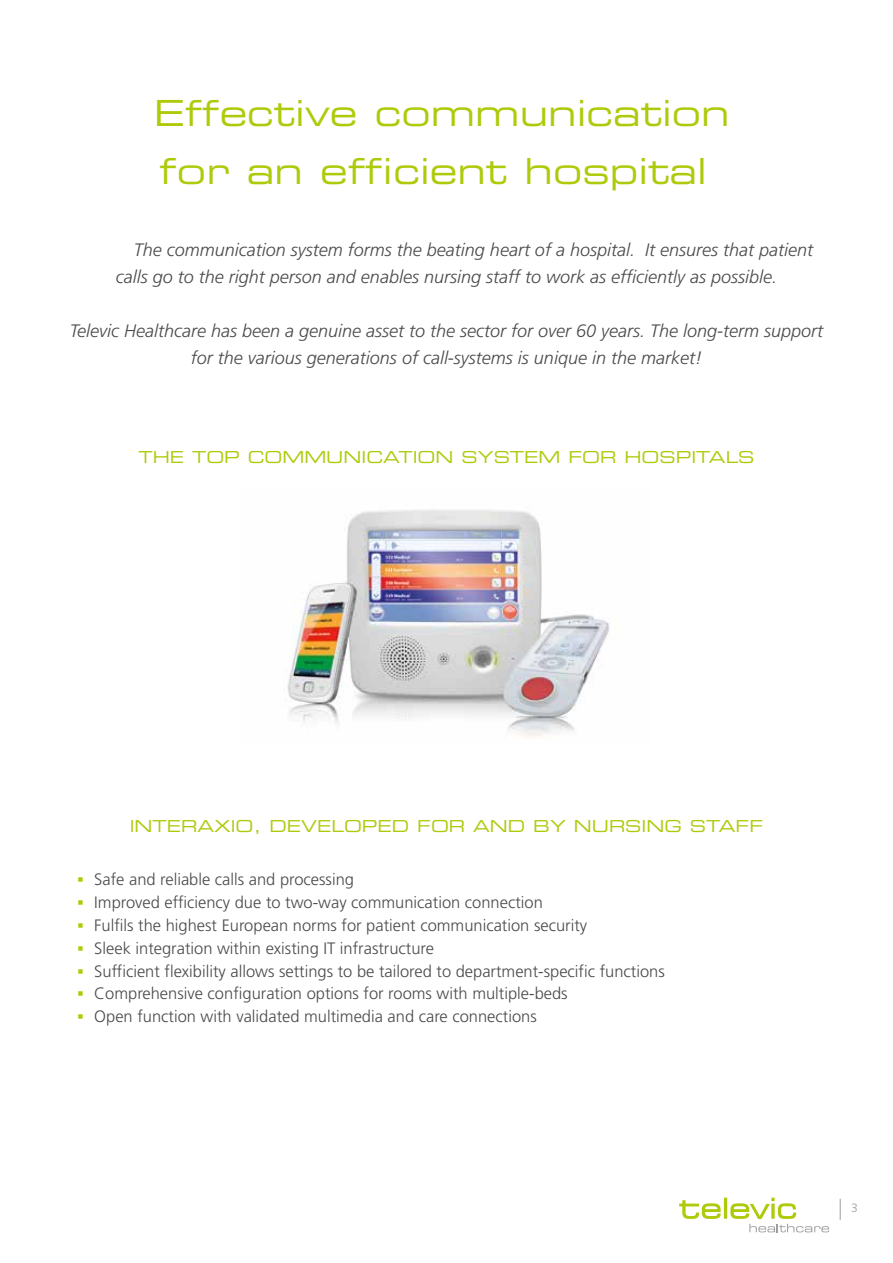
<style>
.page{position:relative;width:893px;height:1263px;background:#fff}
.page>*{position:absolute;margin:0;border:0;box-sizing:border-box;transform-origin:0 0}
.t1{font:36px/58.5px "Eurostile LT Std Ex 2";color:#afca0b}
.t2{font:italic 300 18px/27px "Frutiger LT Std";color:#4a4a49}
.t3{font:300 16.5px/23px "Frutiger LT Std";color:#4a4a49}
.t4{font:16.5px "Eurostile LT Std Ex 2";color:#afca0b}
.t5{font:300 12px "Frutiger LT";color:#9d9d9c}
</style>
<div class="page">
<svg style="left:840px;top:1199px;width:1px;height:21px"></svg>
<svg style="left:679px;top:1197px;width:150px;height:35px"></svg>
<img style="left:287px;top:509px;width:322px;height:230px">
<h1 class="t1" style="left:154px;top:83px;width:577px">Effective communication for an efficient hospital</h1>
<p class="t2" style="left:116px;top:236px;width:699px;text-indent:18px">The communication system forms the beating heart of a hospital. It ensures that patient calls go to the right person and enables nursing staff to work as efficiently as possible.</p>
<p class="t2" style="left:70px;top:317px;width:755px;text-align:center">Televic Healthcare has been a genuine asset to the sector for over 60 years. The long-term support for the various generations of call-systems is unique in the market!</p>
<p class="t4" style="left:138px;top:445px;width:618px">THE TOP COMMUNICATION SYSTEM FOR HOSPITALS</p>
<p class="t4" style="left:130px;top:815px;width:635px">INTERAXIO, DEVELOPED FOR AND BY NURSING STAFF</p>
<p class="t3" style="left:94px;top:868px;width:572px">Safe and reliable calls and processing<br>Improved efficiency due to two-way communication connection<br>Fulfils the highest European norms for patient communication security<br>Sleek integration within existing IT infrastructure<br>Sufficient flexibility allows settings to be tailored to department-specific functions Comprehensive configuration options for rooms with multiple-beds<br>Open function with validated multimedia and care connections</p>
<p class="t5" style="left:851px;top:1201px;width:8px">3</p>
</div>
